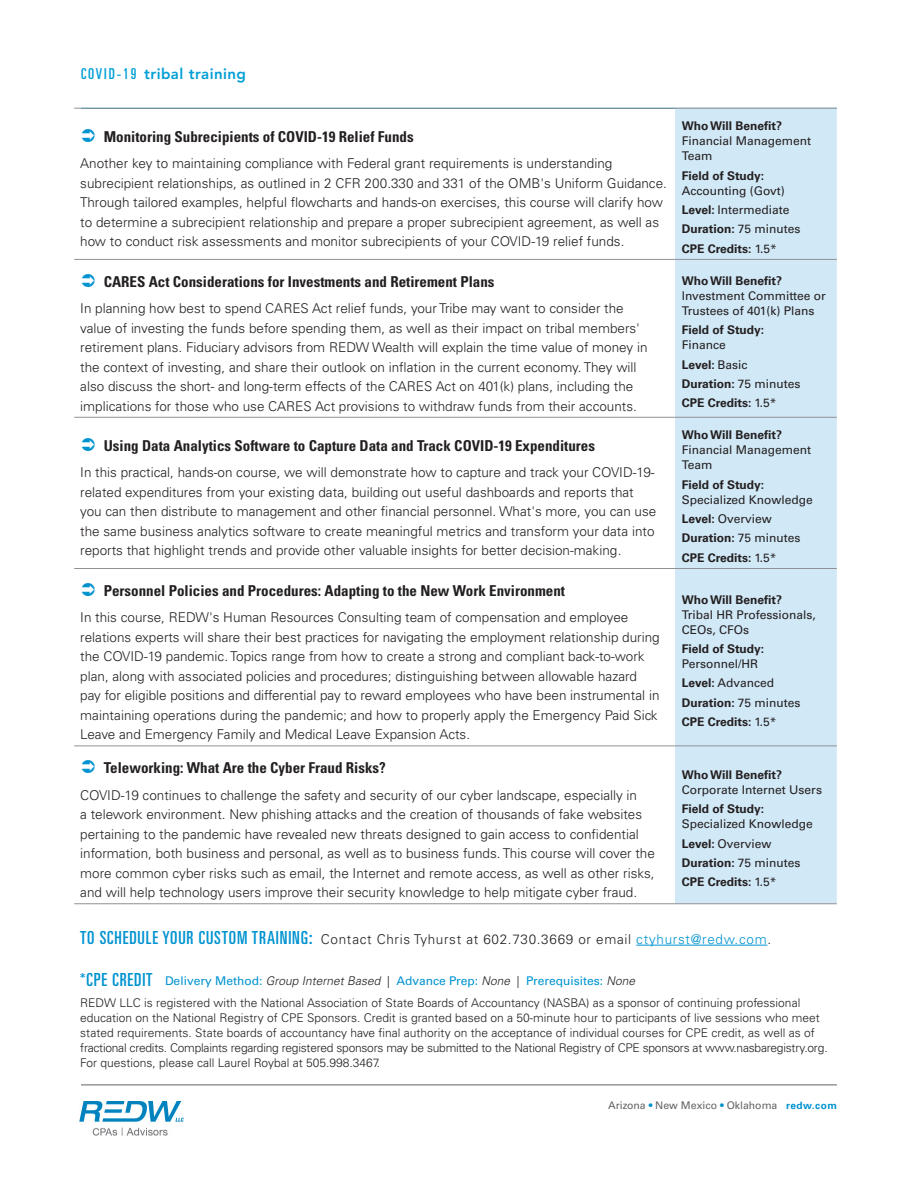
<style>
.page{position:relative;width:918px;height:1188px;background:#fff}
.page>*{position:absolute;margin:0;border:0;box-sizing:border-box;transform-origin:0 0}
.Subtitles{font:ultra-condensed 18px "Univers LT Std";letter-spacing:.05em;color:#0093d0}
.Chart_Heading{font:700 condensed 15px "Univers LT Std";color:#231f20}
.t1{font:800 15px "Avenir LT Std";letter-spacing:.03em;color:#009fd7}
.Body_Copy_13_pt_lead{font:300 13.5px/19.5px "Univers LT Std";color:#231f20}
.Subtitles-2{font:300 13.5px "Univers LT Std";letter-spacing:.05em;color:#231f20}
.Table_description{font:300 12px/15px "Univers LT Std";color:#231f20}
.Chart_Copy{font:12px/15px "Univers LT Std";color:#231f20}
.Chart_Copy-2{font:700 12px/15px "Univers LT Std";color:#231f20}
.Body_Copy{font:12px "Univers LT Std";color:#0093d0}
.t2{font:10.5px "Univers LT Std";color:#636366}
.s1{font-family:"Univers LT Std";font-weight:400;font-stretch:ultra-condensed}
.s2{font-weight:700}
.s3{font-weight:400}
.s4{font-weight:400;font-stretch:ultra-condensed;font-size:18px;color:#0093d0}
.s5{color:#0093d0}
.s6{font-weight:300;font-style:italic;color:#231f20}
.s7{font-weight:300;color:#231f20}
.s8{font-weight:700;font-size:10.2px;color:#0093d0}
</style>
<div class="page">
<hr style="left:81px;top:1085px;width:756px;height:1px;background:#636366">
<img style="left:80px;top:1101px;width:103px;height:34px">
<div style="left:675px;top:109px;width:162px;height:795px;background:#d1e8f6"></div>
<hr style="left:74px;top:108px;width:601px;height:1px;background:#8f9194">
<hr style="left:675px;top:108px;width:162px;height:1px;background:#8f9194">
<hr style="left:74px;top:259px;width:601px;height:1px;background:#8f9194">
<hr style="left:675px;top:259px;width:162px;height:1px;background:#8f9194">
<hr style="left:74px;top:417px;width:601px;height:1px;background:#8f9194">
<hr style="left:675px;top:417px;width:162px;height:1px;background:#8f9194">
<hr style="left:74px;top:568px;width:601px;height:1px;background:#8f9194">
<hr style="left:675px;top:568px;width:162px;height:1px;background:#8f9194">
<hr style="left:74px;top:746px;width:601px;height:1px;background:#8f9194">
<hr style="left:675px;top:746px;width:162px;height:1px;background:#8f9194">
<hr style="left:74px;top:904px;width:601px;height:1px;background:#8f9194">
<hr style="left:675px;top:904px;width:162px;height:1px;background:#8f9194">
<hr style="left:636px;top:945px;width:131px;height:1px;background:#0093d0">
<p class="t1" style="left:81px;top:65px;width:167px"><span class="s1">COVID-19</span> tribal training</p>
<p class="Chart_Heading" style="left:104px;top:127px;width:311px">Monitoring Subrecipients of COVID-19 Relief Funds</p>
<p class="Body_Copy_13_pt_lead" style="left:80px;top:154px;width:588px">Another key to maintaining compliance with Federal grant requirements is understanding subrecipient relationships, as outlined in 2 CFR 200.330 and 331 of the OMB's Uniform Guidance.<br>Through tailored examples, helpful flowcharts and hands-on exercises, this course will clarify how to determine a subrecipient relationship and prepare a proper subrecipient agreement, as well as how to conduct risk assessments and monitor subrecipients of your COVID-19 relief funds.</p>
<p class="Chart_Heading" style="left:104px;top:272px;width:392px">CARES Act Considerations for Investments and Retirement Plans</p>
<p class="Body_Copy_13_pt_lead" style="left:80px;top:299px;width:569px">In planning how best to spend CARES Act relief funds, your Tribe may want to consider the value of investing the funds before spending them, as well as their impact on tribal members' retirement plans. Fiduciary advisors from REDW Wealth will explain the time value of money in the context of investing, and share their outlook on inflation in the current economy. They will also discuss the short- and long-term effects of the CARES Act on 401(k) plans, including the implications for those who use CARES Act provisions to withdraw funds from their accounts.</p>
<p class="Chart_Heading" style="left:104px;top:437px;width:493px">Using Data Analytics Software to Capture Data and Track COVID-19 Expenditures</p>
<p class="Body_Copy_13_pt_lead" style="left:80px;top:463px;width:578px">In this practical, hands-on course, we will demonstrate how to capture and track your COVID-19- related expenditures from your existing data, building out useful dashboards and reports that you can then distribute to management and other financial personnel. What's more, you can use the same business analytics software to create meaningful metrics and transform your data into reports that highlight trends and provide other valuable insights for better decision-making.</p>
<p class="Chart_Heading" style="left:104px;top:581px;width:463px">Personnel Policies and Procedures: Adapting to the New Work Environment</p>
<p class="Body_Copy_13_pt_lead" style="left:80px;top:608px;width:581px">In this course, REDW's Human Resources Consulting team of compensation and employee relations experts will share their best practices for navigating the employment relationship during the COVID-19 pandemic. Topics range from how to create a strong and compliant back-to-work plan, along with associated policies and procedures; distinguishing between allowable hazard pay for eligible positions and differential pay to reward employees who have been instrumental in maintaining operations during the pandemic; and how to properly apply the Emergency Paid Sick Leave and Emergency Family and Medical Leave Expansion Acts.</p>
<p class="Chart_Heading" style="left:104px;top:759px;width:284px">Teleworking: What Are the Cyber Fraud Risks?</p>
<p class="Body_Copy_13_pt_lead" style="left:80px;top:785px;width:576px">COVID-19 continues to challenge the safety and security of our cyber landscape, especially in<br>a telework environment. New phishing attacks and the creation of thousands of fake websites pertaining to the pandemic have revealed new threats designed to gain access to confidential information, both business and personal, as well as to business funds. This course will cover the more common cyber risks such as email, the Internet and remote access, as well as other risks, and will help technology users improve their security knowledge to help mitigate cyber fraud.</p>
<p class="Chart_Copy" style="left:682px;top:119px;width:131px"><span class="s2">Who Will Benefit?<br></span>Financial Management<br>Team</p>
<p class="Chart_Copy" style="left:682px;top:168px;width:105px"><span class="s2">Field of Study:<br></span>Accounting (Govt)</p>
<p class="Chart_Copy" style="left:682px;top:202px;width:109px"><span class="s2">Level:</span> Intermediate</p>
<p class="Chart_Copy-2" style="left:682px;top:222px;width:120px">Duration: <span class="s3">75 minutes</span></p>
<p class="Chart_Copy-2" style="left:682px;top:241px;width:97px">CPE Credits: <span class="s3">1.5*</span></p>
<p class="Chart_Copy" style="left:682px;top:273px;width:146px"><span class="s2">Who Will Benefit?<br></span>Investment Committee or<br>Trustees of 401(k) Plans</p>
<p class="Chart_Copy-2" style="left:682px;top:323px;width:84px">Field of Study:<br><span class="s3">Finance</span></p>
<p class="Chart_Copy-2" style="left:682px;top:357px;width:67px">Level: <span class="s3">Basic</span></p>
<p class="Chart_Copy-2" style="left:682px;top:376px;width:120px">Duration: <span class="s3">75 minutes</span></p>
<p class="Chart_Copy-2" style="left:682px;top:396px;width:96px">CPE Credits: <span class="s3">1.5*</span></p>
<p class="Chart_Copy" style="left:682px;top:428px;width:131px"><span class="s2">Who Will Benefit?<br></span>Financial Management<br>Team</p>
<p class="Chart_Copy" style="left:682px;top:477px;width:133px"><span class="s2">Field of Study:<br></span>Specialized Knowledge</p>
<p class="Chart_Copy" style="left:682px;top:511px;width:92px"><span class="s2">Level:</span> Overview</p>
<p class="Chart_Copy-2" style="left:682px;top:531px;width:120px">Duration: <span class="s3">75 minutes</span></p>
<p class="Chart_Copy-2" style="left:682px;top:550px;width:96px">CPE Credits: <span class="s3">1.5*</span></p>
<p class="Chart_Copy" style="left:682px;top:592px;width:135px"><span class="s2">Who Will Benefit?<br></span>Tribal HR Professionals,<br>CEOs, CFOs</p>
<p class="Chart_Copy-2" style="left:682px;top:641px;width:84px">Field of Study:<br><span class="s3">Personnel/HR</span></p>
<p class="Chart_Copy" style="left:682px;top:676px;width:94px"><span class="s2">Level:</span> Advanced</p>
<p class="Chart_Copy-2" style="left:682px;top:695px;width:120px">Duration: <span class="s3">75 minutes</span></p>
<p class="Chart_Copy-2" style="left:682px;top:714px;width:96px">CPE Credits: <span class="s3">1.5*</span></p>
<p class="Chart_Copy" style="left:682px;top:767px;width:142px"><span class="s2">Who Will Benefit?<br></span>Corporate Internet Users</p>
<p class="Chart_Copy" style="left:682px;top:802px;width:133px"><span class="s2">Field of Study:<br></span>Specialized Knowledge</p>
<p class="Chart_Copy" style="left:682px;top:836px;width:91px"><span class="s2">Level:</span> Overview</p>
<p class="Chart_Copy-2" style="left:682px;top:855px;width:120px">Duration: <span class="s3">75 minutes</span></p>
<p class="Chart_Copy-2" style="left:682px;top:875px;width:96px">CPE Credits: <span class="s3">1.5*</span></p>
<p class="Subtitles-2" style="left:80px;top:931px;width:692px"><span class="s4">TO SCHEDULE YOUR CUSTOM TRAINING:</span> Contact Chris Tyhurst at 602.730.3669 or email <span class="s5">ctyhurst@redw.com</span>.</p>
<p class="Subtitles" style="left:80px;top:969px;width:74px">*CPE CREDIT</p>
<p class="Table_description" style="left:80px;top:996px;width:749px">REDW LLC is registered with the National Association of State Boards of Accountancy (NASBA) as a sponsor of continuing professional education on the National Registry of CPE Sponsors. Credit is granted based on a 50-minute hour to participants of live sessions who meet stated requirements. State boards of accountancy have final authority on the acceptance of individual courses for CPE credit, as well as of fractional credits. Complaints regarding registered sponsors may be submitted to the National Registry of CPE sponsors at www.nasbaregistry.org.<br>For questions, please call Laurel Roybal at 505.998.3467.</p>
<p class="Body_Copy" style="left:165px;top:974px;width:475px">Delivery Method: <span class="s6">Group InternetBased</span> <span class="s7">|</span> Advance Prep: <span class="s6">None</span> <span class="s7">|</span> Prerequisites: <span class="s6">None</span></p>
<p class="t2" style="left:608px;top:1099px;width:230px">Arizona <span class="s5">•</span> New Mexico <span class="s5">•</span> Oklahoma <span class="s8">redw.com</span></p>
</div>
